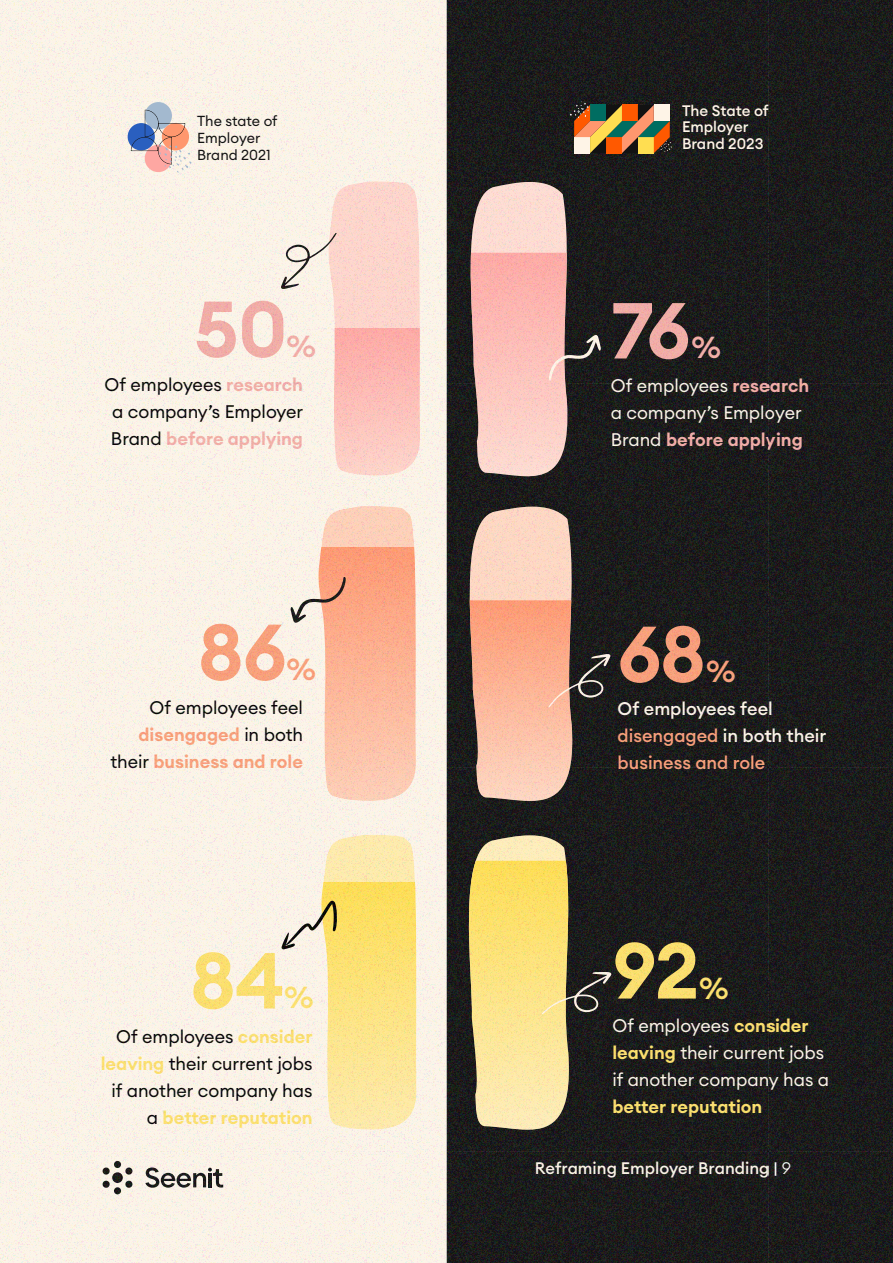
<style>
.page{position:relative;width:893px;height:1263px;background:#fff}
.page>*{position:absolute;margin:0;border:0;box-sizing:border-box;transform-origin:0 0}
.t1{font:600 78px "Euclid Circular A";color:#f2aba5}
.t2{font:600 78px "Euclid Circular A";color:#f99d77}
.t3{font:600 78px "Euclid Circular A";color:#fcdf6a}
.t4{font:500 30px "Euclid Circular A";color:#f2aba5}
.t5{font:500 30px "Euclid Circular A";color:#f99d77}
.t6{font:500 30px "Euclid Circular A";color:#fcdf6a}
.t7{font:18px/27px "Euclid Circular A";letter-spacing:-.005em;color:#000;text-align:right}
.t8{font:18px/27px "Euclid Circular A";letter-spacing:-.005em;color:#fcf4e8}
.t9{font:500 18px/27px "Euclid Circular A";color:#fcf4e8}
.t10{font:600 18px "Euclid Circular A";color:#fcdf6a}
.t11{font:500 16.5px "Euclid Circular A";color:#fcf4e8}
.t12{font:500 15px/16.4px "Euclid Circular A";color:#fef4e7}
.t13{font:14.4px/17.1px "Euclid Circular A";color:#121212}
.s1{font-weight:600;color:#f2aba5}
.s2{font-weight:600;color:#f99d77}
.s3{font-weight:600;color:#fcdf6a}
.s4{color:#f99d77}
.s5{color:#fff}
.s6{font-weight:300;color:#fff}
</style>
<div class="page">
<img style="left:0;top:0;width:893px;height:1262px">
<div style="left:145px;top:102px;width:27px;height:27px;background:#a3b9cf;border-radius:14px"></div>
<div style="left:128px;top:123px;width:27px;height:27px;background:#2a5fbf;border-radius:14px"></div>
<svg style="left:131px;top:110px;width:61px;height:63px"></svg>
<svg style="left:570px;top:101px;width:102px;height:52px;background:#9c7648"></svg>
<p class="t13" style="left:197px;top:112px;width:82px">The state of<br>Employer<br>Brand 2021</p>
<p class="t12" style="left:682px;top:103px;width:88px">The State of<br>Employer<br>Brand 2023</p>
<h1 class="t1" style="left:194px;top:279px;width:95px">50</h1>
<h2 class="t4" style="left:287px;top:327px;width:31px">%</h2>
<p class="t7" style="left:104px;top:371px;width:200px;text-align:center">Of employees <span class="s1">research </span>a company’s Employer<br>Brand <span class="s1">before applying</span></p>
<h1 class="t2" style="left:198px;top:602px;width:91px">86</h1>
<h2 class="t5" style="left:287px;top:650px;width:31px">%</h2>
<p class="t7" style="left:110px;top:694px;width:194px">Of employees feel <span class="s2">disengaged</span> in both their <span class="s2">business and role</span></p>
<h1 class="t3" style="left:190px;top:930px;width:96px">84</h1>
<h2 class="t6" style="left:284px;top:978px;width:31px">%</h2>
<p class="t7" style="left:101px;top:1023px;width:213px">Of employees <span class="s3">consider leaving</span> their current jobs if another company has a <span class="s3">better reputation</span></p>
<h1 class="t1" style="left:611px;top:280px;width:82px">76</h1>
<h2 class="t4" style="left:692px;top:328px;width:31px">%</h2>
<p class="t8" style="left:611px;top:372px;width:200px">Of employees <span class="s1">research </span>a company’s Employer<br>Brand <span class="s1">before applying</span></p>
<h1 class="t2" style="left:618px;top:604px;width:90px">68</h1>
<h2 class="t5" style="left:706px;top:652px;width:31px">%</h2>
<p class="t9" style="left:618px;top:695px;width:210px">Of employees feel <span class="s4">disengaged</span> in both their <span class="s4">business and role</span></p>
<h1 class="t3" style="left:612px;top:920px;width:89px">92</h1>
<h2 class="t6" style="left:699px;top:968px;width:31px">%</h2>
<p class="t8" style="left:612px;top:1012px;width:218px">Of employees <span class="s3">consider leaving</span> their current jobs if another company has a</p>
<p class="t10" style="left:612px;top:1095px;width:151px">better reputation</p>
<p class="t11" style="left:535px;top:1158px;width:257px">Reframing Employer Branding <span class="s5">|</span> <span class="s6">9</span></p>
</div>
